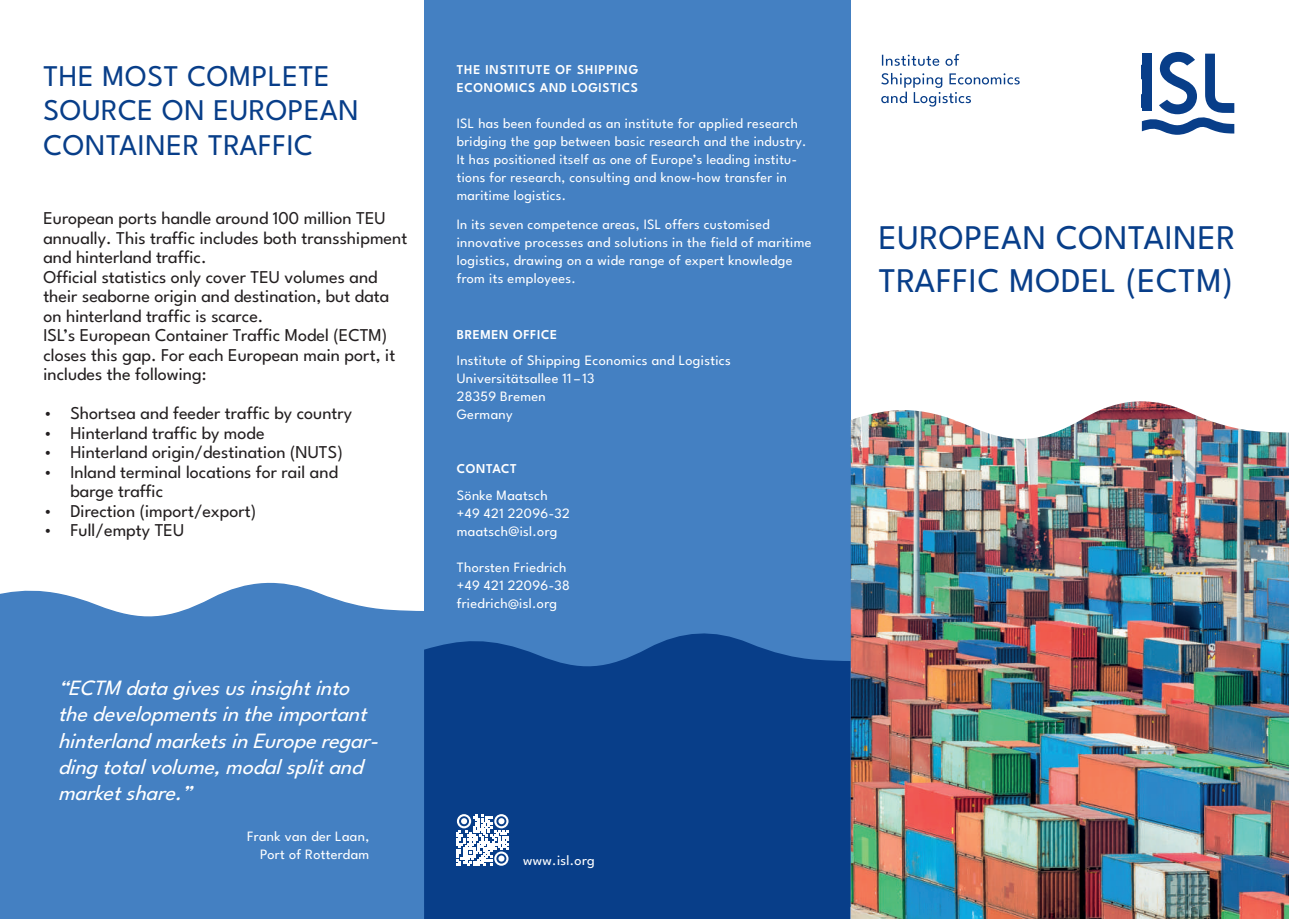
<style>
.page{position:relative;width:1289px;height:919px;background:#fff}
.page>*{position:absolute;margin:0;border:0;box-sizing:border-box;transform-origin:0 0}
.t1{font:34.5px/43.5px "League Spartan";letter-spacing:.02em;color:#083e89}
.t2{font:30px/34.5px "League Spartan";letter-spacing:.02em;color:#083e89}
.t3{font:italic 21.75px/26.1px "League Spartan";color:#fff}
.t4{font:18px/19.5px "League Spartan";color:#231f20}
.t5{font:14.25px/18px "League Spartan";letter-spacing:.02em;color:#fff}
.t6{font:600 13.5px/18px "League Spartan";letter-spacing:.045em;color:#fff}
</style>
<div class="page">
<div style="left:0;top:582px;width:424px;height:336px;background:#4480c2"></div>
<div style="left:424px;top:0;width:426px;height:906px;background:#4480c2"></div>
<div style="left:424px;top:633px;width:426px;height:285px;background:#083e89"></div>
<svg style="left:1141px;top:52px;width:93px;height:83px"></svg>
<img style="left:850px;top:401px;width:438px;height:517px">
<svg style="left:881px;top:73px;width:138px;height:34px"></svg>
<svg style="left:881px;top:54px;width:78px;height:12px"></svg>
<svg style="left:457px;top:813px;width:51px;height:52px;background:#a0b5d1"></svg>
<h2 class="t2" style="left:43px;top:56px;width:317px">THE MOST COMPLETE<br>SOURCE ON EUROPEAN<br>CONTAINER TRAFFIC</h2>
<p class="t4" style="left:43px;top:207px;width:365px">European ports handle around 100 million TEU annually. This traffic includes both transshipment and hinterland traffic.<br>Official statistics only cover TEU volumes and their seaborne origin and destination, but data on hinterland traffic is scarce.<br>ISL’s European Container Traffic Model (ECTM) closes this gap. For each European main port, it includes the following:</p>
<p class="t4" style="left:43px;top:402px;width:310px">• Shortsea and feeder traffic by country</p>
<p class="t4" style="left:43px;top:421px;width:223px">• Hinterland traffic by mode</p>
<p class="t4" style="left:43px;top:441px;width:301px">• Hinterland origin/destination (NUTS)</p>
<p class="t4" style="left:70px;top:460px;width:269px;text-indent:-27px">• Inland terminal locations for rail and barge traffic</p>
<p class="t4" style="left:43px;top:499px;width:214px">• Direction (import/export)</p>
<p class="t4" style="left:43px;top:519px;width:142px">• Full/empty TEU</p>
<h3 class="t3" style="left:58px;top:673px;width:329px">“ECTM datagivesusinsightinto thedevelopmentsintheimportant hinterlandmarketsinEuroperegar&shy;dingtotalvolume,modalsplitand marketshare.”</h3>
<p class="t5" style="left:247px;top:826px;width:124px;text-align:right">Frank van der Laan,<br>Port of Rotterdam</p>
<p class="t6" style="left:457px;top:59px;width:183px">THE INSTITUTE OF SHIPPING<br>ECONOMICS AND LOGISTICS</p>
<p class="t5" style="left:457px;top:113px;width:351px">ISL has been founded as an institute for applied research bridging the gap between basic research and the industry.<br>It has positioned itself as one of Europe’s leading institu&shy;tions for research, consulting and know-how transfer in maritime logistics.</p>
<p class="t5" style="left:457px;top:214px;width:356px">In its seven competence areas, ISL offers customised innovative processes and solutions in the field of maritime logistics, drawing on a wide range of expert knowledge from its employees.</p>
<p class="t6" style="left:457px;top:324px;width:102px">BREMEN OFFICE</p>
<p class="t5" style="left:457px;top:350px;width:275px">Institute of Shipping Economics and Logistics<br>Universitätsallee 11 – 13<br>28359 Bremen<br>Germany</p>
<p class="t6" style="left:457px;top:458px;width:62px">CONTACT</p>
<p class="t5" style="left:457px;top:484px;width:115px">Sönke Maatsch +49 421 22096-32 maatsch@isl.org</p>
<p class="t5" style="left:457px;top:556px;width:115px">Thorsten Friedrich +49 421 22096-38 friedrich@isl.org</p>
<p class="t5" style="left:523px;top:850px;width:73px">www.isl.org</p>
<h1 class="t1" style="left:878px;top:212px;width:358px">EUROPEAN CONTAINER<br>TRAFFIC MODEL (ECTM)</h1>
</div>
